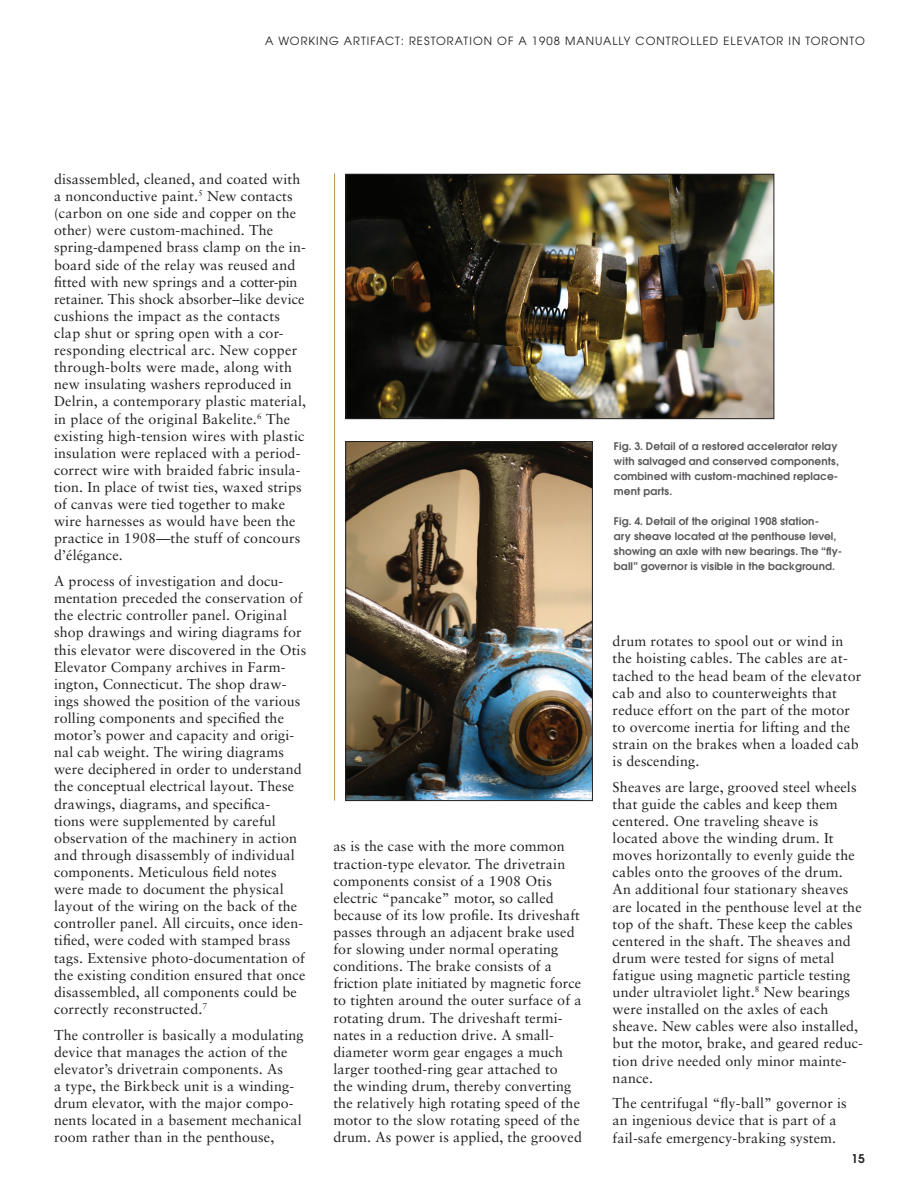
<style>
.page{position:relative;width:919px;height:1189px;background:#fff}
.page>*{position:absolute;margin:0;border:0;box-sizing:border-box;transform-origin:0 0}
.t1{font:14.25px/17.1px "Sabon";letter-spacing:.01em;color:#231f20}
.t2{font:600 12px "Avant Garde";color:#231f20}
.t3{font:11.25px "Avant Garde";letter-spacing:.09em;color:#231f20}
.t4{font:600 10.5px/15px "Avant Garde";letter-spacing:.01em;color:#57585a}
</style>
<div class="page">
<img style="left:347px;top:176px;width:424px;height:241px">
<div style="left:345px;top:174px;width:428px;height:245px;border:1px solid #231f20"></div>
<img style="left:347px;top:443px;width:243px;height:355px">
<div style="left:345px;top:441px;width:247px;height:359px;border:1px solid #231f20"></div>
<hr style="left:334px;top:173px;width:1px;height:627px;background:#b99652">
<p class="t3" style="left:265px;top:34px;width:601px">A WORKING ARTIFACT: RESTORATION OF A 1908 MANUALLY CONTROLLED ELEVATOR IN TORONTO</p>
<p class="t1" style="left:54px;top:170px;width:253px">disassembled, cleaned, and coated with a nonconductive paint.<sup>5</sup> New contacts (carbon on one side and copper on the other) were custom-machined. The spring-dampened brass clamp on the in&shy;board side of the relay was reused and fitted with new springs and a cotter-pin retainer. This shock absorber–like device cushions the impact as the contacts clap shut or spring open with a cor&shy;responding electrical arc. New copper through-bolts were made, along with new insulating washers reproduced in Delrin, a contemporary plastic material, in place of the original Bakelite.<sup>6</sup> The existing high-tension wires with plastic insulation were replaced with a period&shy;correct wire with braided fabric insula&shy;tion. In place of twist ties, waxed strips of canvas were tied together to make wire harnesses as would have been the practice in 1908—the stuff of concours d’élégance.</p>
<p class="t1" style="left:54px;top:572px;width:253px">A process of investigation and docu&shy;mentation preceded the conservation of the electric controller panel. Original shop drawings and wiring diagrams for this elevator were discovered in the Otis Elevator Company archives in Farm&shy;ington, Connecticut. The shop draw&shy;ings showed the position of the various rolling components and specified the motor’s power and capacity and origi&shy;nal cab weight. The wiring diagrams were deciphered in order to understand the conceptual electrical layout. These drawings, diagrams, and specifica-<br>tions were supplemented by careful observation of the machinery in action and through disassembly of individual components. Meticulous field notes were made to document the physical layout of the wiring on the back of the controller panel. All circuits, once iden&shy;tified, were coded with stamped brass tags. Extensive photo-documentation of the existing condition ensured that once disassembled, all components could be correctly reconstructed.<sup>7</sup></p>
<p class="t1" style="left:54px;top:1025px;width:251px">The controller is basically a modulating device that manages the action of the elevator’s drivetrain components. As<br>a type, the Birkbeck unit is a winding&shy;drum elevator, with the major compo&shy;nents located in a basement mechanical room rather than in the penthouse,</p>
<p class="t1" style="left:333px;top:837px;width:250px">as is the case with the more common traction-type elevator. The drivetrain components consist of a 1908 Otis electric “pancake” motor, so called because of its low profile. Its driveshaft passes through an adjacent brake used for slowing under normal operating conditions. The brake consists of a friction plate initiated by magnetic force to tighten around the outer surface of a rotating drum. The driveshaft termi&shy;nates in a reduction drive. A small&shy;diameter worm gear engages a much larger toothed-ring gear attached to<br>the winding drum, thereby converting the relatively high rotating speed of the motor to the slow rotating speed of the drum. As power is applied, the grooved</p>
<p class="t4" style="left:613px;top:438px;width:226px">Fig. 3. Detail of a restored accelerator relay with salvaged and conserved components, combined with custom-machined replace&shy;ment parts.</p>
<p class="t4" style="left:613px;top:513px;width:230px">Fig. 4. Detail of the original 1908 station-<br>ary sheave located at the penthouse level, showing an axle with new bearings. The “fly&shy;ball” governor is visible in the background.</p>
<p class="t1" style="left:612px;top:632px;width:250px">drum rotates to spool out or wind in the hoisting cables. The cables are at&shy;tached to the head beam of the elevator cab and also to counterweights that reduce effort on the part of the motor to overcome inertia for lifting and the strain on the brakes when a loaded cab is descending.</p>
<p class="t1" style="left:612px;top:777px;width:252px">Sheaves are large, grooved steel wheels that guide the cables and keep them centered. One traveling sheave is located above the winding drum. It moves horizontally to evenly guide the cables onto the grooves of the drum.<br>An additional four stationary sheaves are located in the penthouse level at the top of the shaft. These keep the cables centered in the shaft. The sheaves and drum were tested for signs of metal fatigue using magnetic particle testing under ultraviolet light.<sup>8</sup> New bearings were installed on the axles of each sheave. New cables were also installed, but the motor, brake, and geared reduc&shy;tion drive needed only minor mainte&shy;nance.</p>
<p class="t1" style="left:612px;top:1094px;width:235px">The centrifugal “fly-ball” governor is an ingenious device that is part of a fail-safe emergency-braking system.</p>
<p class="t2" style="left:851px;top:1149px;width:15px">15</p>
</div>
